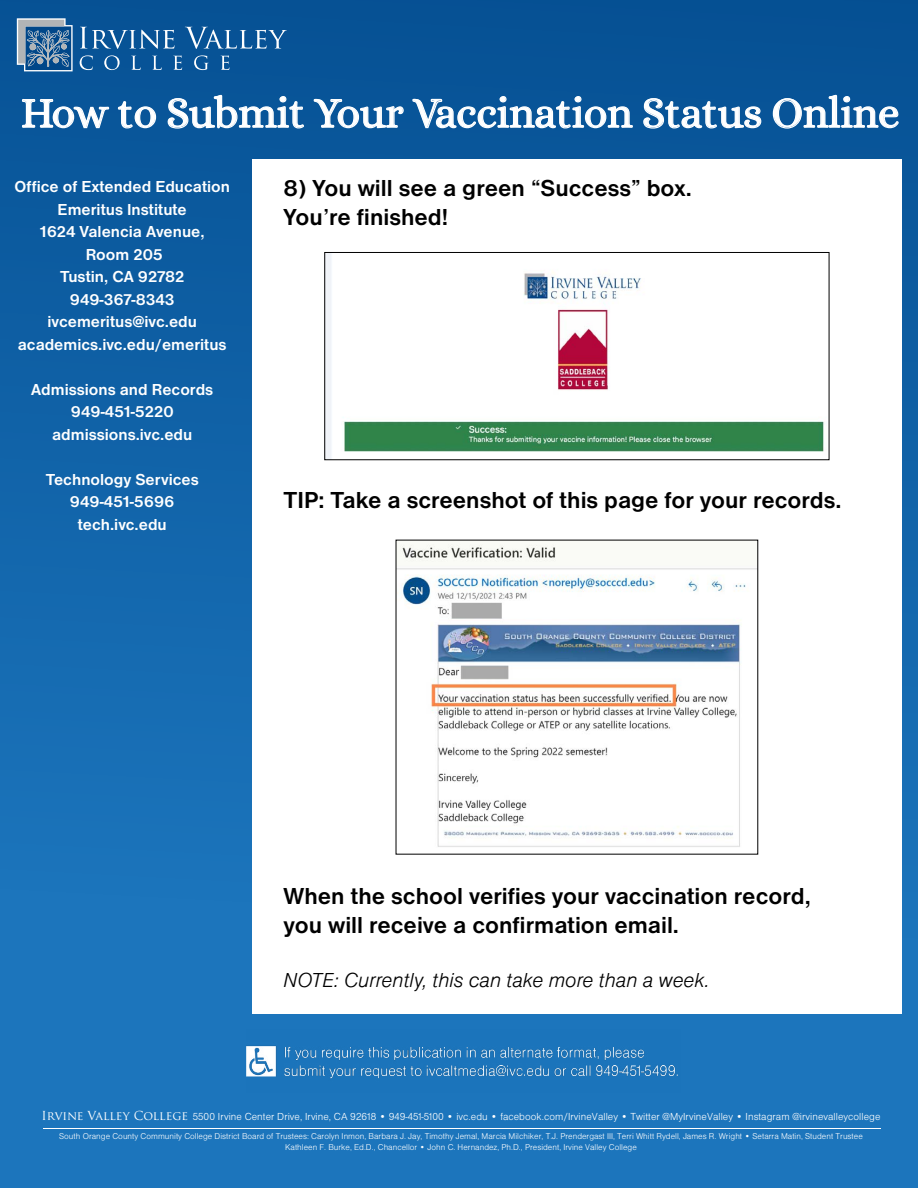
<style>
.page{position:relative;width:918px;height:1188px;background:#fff}
.page>*{position:absolute;margin:0;border:0;box-sizing:border-box;transform-origin:0 0}
.t1{font:43.5px "Alice";letter-spacing:-.015em;color:#fff}
.t2{font:700 24px "Nimbus San D";color:#000}
.t3{font:21px "Nimbus San D Ligh Ital";color:#000}
.t4{font:700 16.5px/22.5px "Nimbus San D";color:#fff;text-align:center}
.t5{font:10.65px "Nimbus San D Ligh";letter-spacing:.005em;color:#fff}
.t6{font:8.7px/10.5px "Nimbus San D Ligh";letter-spacing:.005em;color:#fff;text-align:center}
.s1{font-family:"Trajan Pro";font-size:12.15px}
</style>
<div class="page">
<div style="left:0;top:0;width:918px;height:1188px;background:linear-gradient(to bottom,#075396,#207bc3)"></div>
<svg style="left:21px;top:98px;width:89px;height:31px"></svg>
<svg style="left:117px;top:100px;width:40px;height:32px"></svg>
<svg style="left:167px;top:94px;width:138px;height:38px"></svg>
<svg style="left:313px;top:98px;width:92px;height:31px"></svg>
<svg style="left:411px;top:95px;width:223px;height:37px"></svg>
<svg style="left:643px;top:98px;width:119px;height:34px"></svg>
<svg style="left:772px;top:94px;width:127px;height:35px"></svg>
<svg style="left:80px;top:27px;width:95px;height:22px"></svg>
<svg style="left:185px;top:27px;width:102px;height:22px"></svg>
<svg style="left:80px;top:55px;width:13px;height:15px"></svg>
<svg style="left:104px;top:55px;width:16px;height:15px"></svg>
<svg style="left:131px;top:56px;width:10px;height:14px"></svg>
<svg style="left:152px;top:56px;width:10px;height:14px"></svg>
<svg style="left:173px;top:56px;width:9px;height:14px"></svg>
<svg style="left:194px;top:55px;width:15px;height:15px"></svg>
<svg style="left:221px;top:56px;width:9px;height:14px"></svg>
<svg style="left:17px;top:18px;width:56px;height:53px"></svg>
<div style="left:252px;top:159px;width:650px;height:855px;background:#fff"></div>
<img style="left:326px;top:254px;width:498px;height:204px">
<div style="left:324px;top:252px;width:505px;height:208px;border:1px solid #000"></div>
<img style="left:398px;top:544px;width:358px;height:303px">
<img style="left:246px;top:1029px;width:435px;height:64px">
<hr style="left:43px;top:1128px;width:838px;height:1px;background:#fff">
<p class="t1" style="left:21px;top:89px;width:881px">How to Submit Your Vaccination Status Online</p>
<p class="t4" style="left:14px;top:175px;width:217px">Office of Extended Education</p>
<p class="t4" style="left:58px;top:198px;width:131px">Emeritus Institute</p>
<p class="t4" style="left:40px;top:220px;width:166px">1624 Valencia Avenue,</p>
<p class="t4" style="left:86px;top:243px;width:79px">Room 205</p>
<p class="t4" style="left:60px;top:265px;width:126px">Tustin, CA 92782</p>
<p class="t4" style="left:70px;top:288px;width:106px">949-367-8343</p>
<p class="t4" style="left:48px;top:310px;width:151px">ivcemeritus@ivc.edu</p>
<p class="t4" style="left:18px;top:333px;width:210px">academics.ivc.edu/emeritus</p>
<p class="t4" style="left:31px;top:378px;width:184px">Admissions and Records<br>949-451-5220</p>
<p class="t4" style="left:52px;top:423px;width:142px">admissions.ivc.edu</p>
<p class="t4" style="left:46px;top:468px;width:155px">Technology Services</p>
<p class="t4" style="left:70px;top:490px;width:106px">949-451-5696</p>
<p class="t4" style="left:78px;top:513px;width:90px">tech.ivc.edu</p>
<p class="t2" style="left:284px;top:175px;width:410px">8) You will see a green “Success” box.</p>
<p class="t2" style="left:284px;top:203px;width:166px">You’re finished!</p>
<p class="t2" style="left:284px;top:486px;width:559px">TIP: Take a screenshot of this page for your records.</p>
<p class="t2" style="left:284px;top:883px;width:529px">When the school verifies your vaccination record,</p>
<p class="t2" style="left:284px;top:911px;width:397px">you will receive a confirmation email.</p>
<p class="t3" style="left:284px;top:968px;width:428px">NOTE: Currently, this can take more than a week.</p>
<p class="t5" style="left:42px;top:1110px;width:841px"><span class="s1">Irvine Valley College</span> 5500 Irvine Center Drive, Irvine, CA 92618 • 949-451-5100 • ivc.edu • facebook.com/IrvineValley • Twitter @MyIrvineValley • Instagram @irvinevalleycollege</p>
<p class="t6" style="left:59px;top:1131px;width:805px">South Orange County Community College District Board of Trustees: Carolyn Inmon, Barbara J. Jay, Timothy Jemal, Marcia Milchiker, T.J. Prendergast III, Terri Whitt Rydell, James R. Wright • Setarra Matin, Student Trustee<br>Kathleen F. Burke, Ed.D., Chancellor • John C. Hernandez, Ph.D., President, Irvine Valley College</p>
</div>
